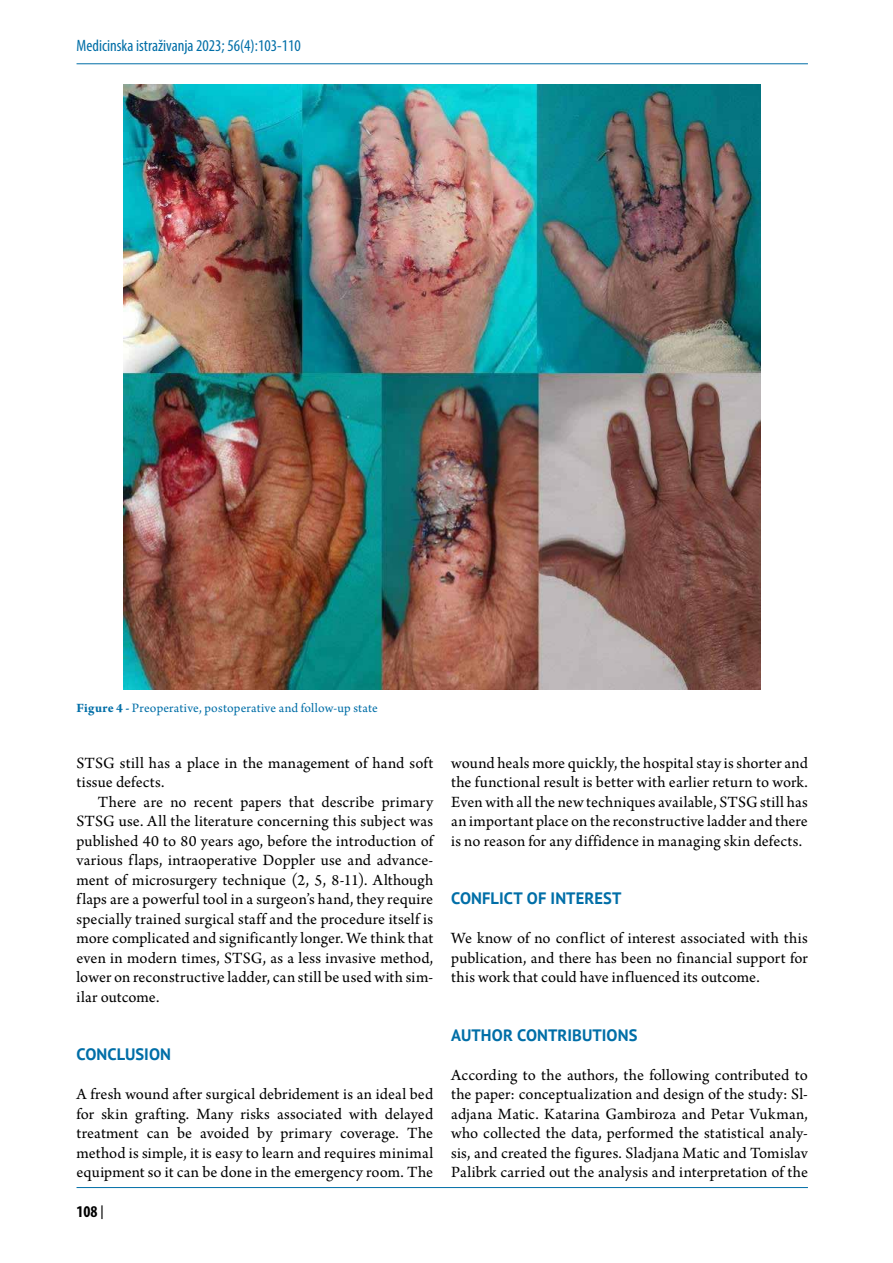
<style>
.page{position:relative;width:893px;height:1263px;background:#fff}
.page>*{position:absolute;margin:0;border:0;box-sizing:border-box;transform-origin:0 0}
.t1{font:16.5px/19.5px "Arno Pro";letter-spacing:.01em;color:#000;text-align:justify}
.t2{font:700 16.5px "PT Sans";letter-spacing:.005em;color:#006ea7}
.t3{font:condensed 16.5px "Myriad Pro";color:#006ea7}
.t4{font:700 condensed 16.5px "Myriad Pro";color:#000}
.t5{font:13.5px "Arno Pro";letter-spacing:.01em;color:#006ea7}
.s1{font-weight:700}
.s2{font-family:"PT Sans";font-weight:400;font-stretch:normal}
</style>
<div class="page">
<hr style="left:77px;top:1187px;width:731px;height:1px;background:#006ea7">
<hr style="left:77px;top:63px;width:731px;height:1px;background:#006ea7">
<img style="left:124px;top:84px;width:637px;height:606px">
<p class="t3" style="left:77px;top:35px;width:226px">Medicinska istraživanja 2023; 56(4):103-110</p>
<p class="t5" style="left:77px;top:700px;width:303px"><span class="s1">Figure 4 -</span> Preoperative, postoperative and follow-up state</p>
<p class="t1" style="left:77px;top:754px;width:358px">STSG still has a place in the management of hand soft tissue defects.</p>
<p class="t1" style="left:77px;top:793px;width:358px;text-indent:21px">There are no recent papers that describe primary STSG use. All the literature concerning this subject was published 40 to 80 years ago, before the introduction of various flaps, intraoperative Doppler use and advance&shy;ment of microsurgery technique (2, 5, 8-11). Although flaps are a powerful tool in a surgeon’s hand, they require specially trained surgical staff and the procedure itself is more complicated and significantly longer. We think that even in modern times, STSG, as a less invasive method, lower on reconstructive ladder, can still be used with sim&shy;ilar outcome.</p>
<p class="t2" style="left:77px;top:1043px;width:96px">CONCLUSION</p>
<p class="t1" style="left:77px;top:1085px;width:358px">A fresh wound after surgical debridement is an ideal bed for skin grafting. Many risks associated with delayed treatment can be avoided by primary coverage. The method is simple, it is easy to learn and requires minimal equipment so it can be done in the emergency room. The</p>
<p class="t4" style="left:77px;top:1201px;width:29px">108 <span class="s2">|</span></p>
<p class="t1" style="left:451px;top:754px;width:358px">wound heals more quickly, the hospital stay is shorter and the functional result is better with earlier return to work.<br>Even with all the new techniques available, STSG still has an important place on the reconstructive ladder and there is no reason for any diffidence in managing skin defects.</p>
<p class="t2" style="left:451px;top:887px;width:172px">CONFLICT OF INTEREST</p>
<p class="t1" style="left:451px;top:929px;width:358px">We know of no conflict of interest associated with this publication, and there has been no financial support for this work that could have influenced its outcome.</p>
<p class="t2" style="left:451px;top:1024px;width:188px">AUTHOR CONTRIBUTIONS</p>
<p class="t1" style="left:451px;top:1066px;width:358px">According to the authors, the following contributed to the paper: conceptualization and design of the study: Sl&shy;adjana Matic. Katarina Gambiroza and Petar Vukman, who collected the data, performed the statistical analy&shy;sis, and created the figures. Sladjana Matic and Tomislav Palibrk carried out the analysis and interpretation of the</p>
</div>
